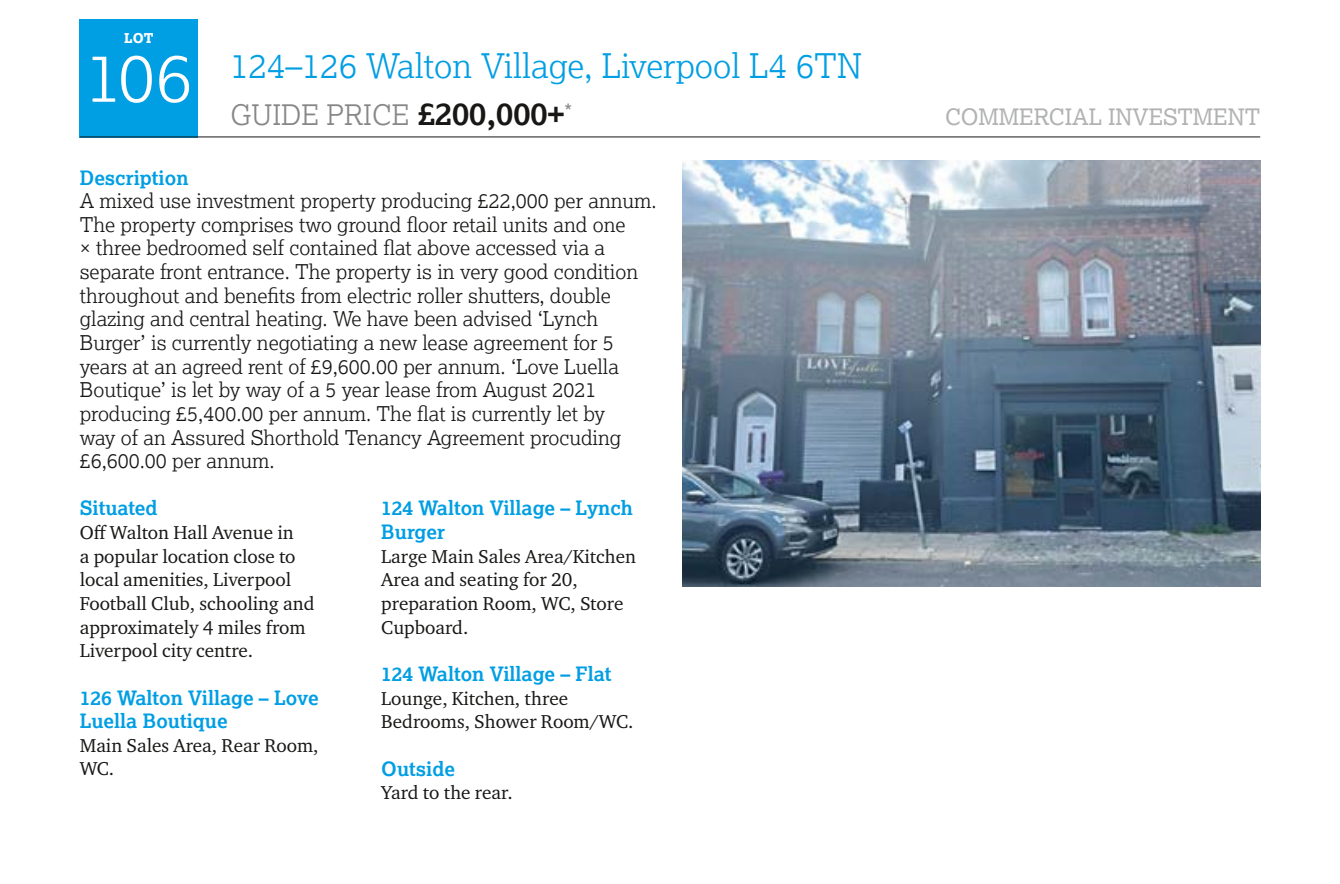
<style>
.page{position:relative;width:1340px;height:884px;background:#fff}
.page>*{position:absolute;margin:0;border:0;box-sizing:border-box;transform-origin:0 0}
.t1{font:300 67.5px "Lexia";color:#fff}
.t2{font:300 33.75px "Lexia";color:#009ee3}
.t3{font:300 28.12px "Lexia";color:#868786}
.t4{font:22.5px "Lexia";color:#b1b2b3}
.t5{font:300 20.25px/23.6px "Lexia";color:#181716}
.t6{font:700 19.8px/23.6px "Lexia";color:#009ee3}
.t7{font:19.12px/23.6px "Charter ITC Pro";color:#181716}
.t8{font:800 13.5px "Lexia";color:#fff}
.s1{font-weight:700;font-size:31.5px;color:#181716}
</style>
<div class="page">
<div style="left:80px;top:19px;width:118px;height:118px;background:#009ee3"></div>
<hr style="left:80px;top:136px;width:1180px;height:1px;background:#181716">
<img style="left:682px;top:161px;width:578px;height:425px">
<p class="t8" style="left:124px;top:29px;width:31px">LOT</p>
<h1 class="t1" style="left:85px;top:35px;width:108px">106</h1>
<h2 class="t2" style="left:230px;top:45px;width:633px">124–126 Walton Village, Liverpool L4 6TN</h2>
<h3 class="t3" style="left:230px;top:97px;width:343px">GUIDE PRICE <span class="s1">£200,000+</span><sup>*</sup></h3>
<p class="t4" style="left:945px;top:103px;width:316px">COMMERCIAL INVESTMENT</p>
<p class="t6" style="left:80px;top:165px;width:110px">Description</p>
<p class="t5" style="left:80px;top:188px;width:578px">A mixed use investment property producing £22,000 per annum.<br>The property comprises two ground floor retail units and one<br>× three bedroomed self contained flat above accessed via a separate front entrance. The property is in very good condition throughout and benefits from electric roller shutters, double glazing and central heating. We have been advised ‘Lynch Burger’ is currently negotiating a new lease agreement for 5 years at an agreed rent of £9,600.00 per annum. ‘Love Luella Boutique’ is let by way of a 5 year lease from August 2021 producing £5,400.00 per annum. The flat is currently let by<br>way of an Assured Shorthold Tenancy Agreement procuding £6,600.00 per annum.</p>
<p class="t6" style="left:80px;top:496px;width:79px">Situated</p>
<p class="t7" style="left:80px;top:520px;width:236px">Off Walton Hall Avenue in<br>a popular location close to local amenities, Liverpool<br>Football Club, schooling and approximately 4 miles from<br>Liverpool city centre.</p>
<p class="t6" style="left:80px;top:685px;width:240px">126 Walton Village – Love<br>Luella Boutique</p>
<p class="t7" style="left:80px;top:733px;width:240px">Main Sales Area, Rear Room,<br>WC.</p>
<p class="t6" style="left:381px;top:496px;width:253px">124 Walton Village – Lynch<br>Burger</p>
<p class="t7" style="left:381px;top:544px;width:256px">Large Main Sales Area/Kitchen<br>Area and seating for 20, preparation Room, WC, Store<br>Cupboard.</p>
<p class="t6" style="left:381px;top:661px;width:232px">124 Walton Village – Flat</p>
<p class="t7" style="left:381px;top:685px;width:254px">Lounge, Kitchen, three<br>Bedrooms, Shower Room/WC.</p>
<p class="t6" style="left:381px;top:756px;width:75px">Outside</p>
<p class="t7" style="left:381px;top:780px;width:133px">Yard to the rear.</p>
</div>
